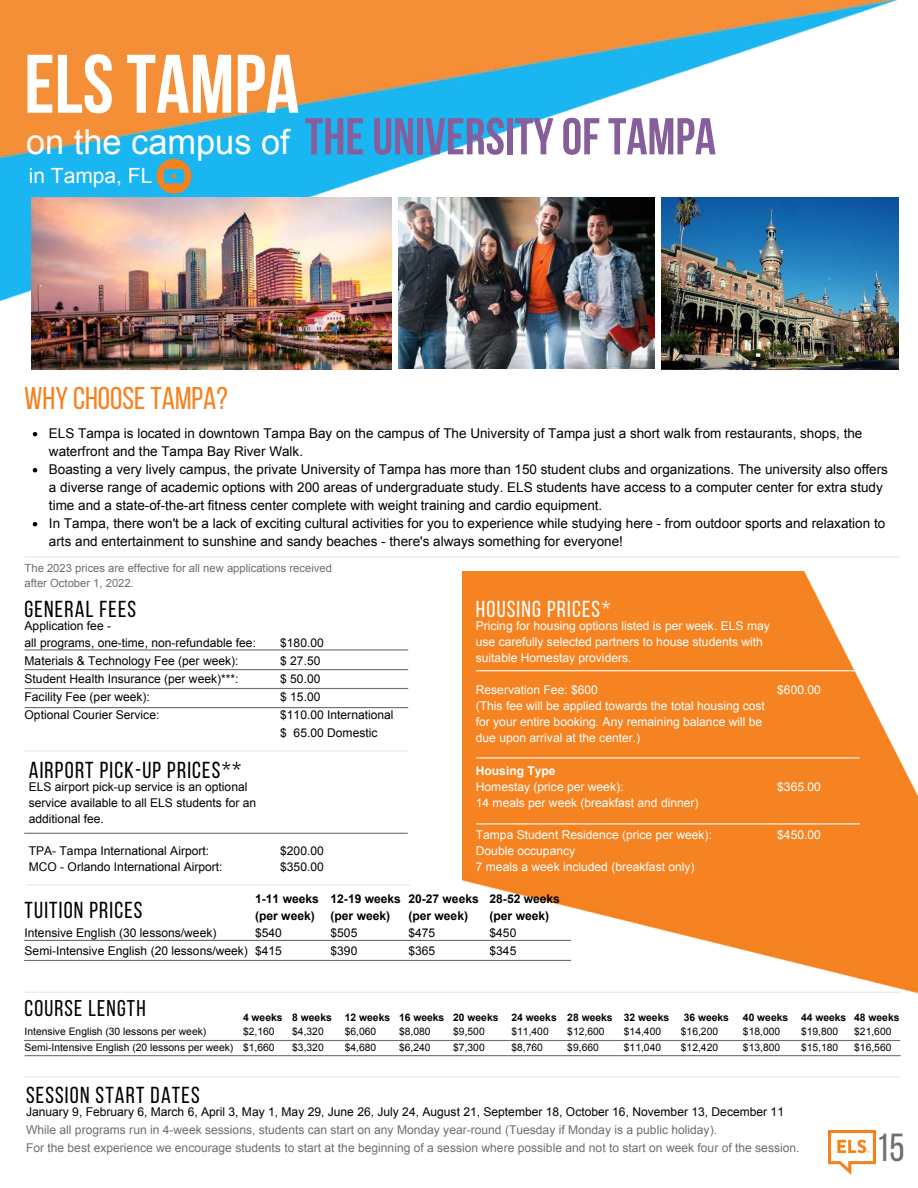
<style>
.page{position:relative;width:918px;height:1188px;background:#fff}
.page>*{position:absolute;margin:0;border:0;box-sizing:border-box;transform-origin:0 0}
.t1{font:700 82.8px "Bebas Neue";color:#fff}
.t2{font:700 51.75px "Bebas Neue";color:#865e9c}
.t3{font:39.15px "Bebas Neue";color:#6d6e71}
.t4{font:31.5px "Bebas Neue";color:#f58220}
.t5{font:23.1px "Bebas Neue";letter-spacing:.05em;color:#000}
.t6{font:23.1px "Bebas Neue";letter-spacing:.05em;color:#fff}
.t7{font:22.8px "Bebas Neue";letter-spacing:.05em;color:#000}
.t8{font:21px "Arial";color:#fff}
.t9{font:13.5px/18px "Arial";color:#000}
.t10{font:12.15px/18.1px "Arial";color:#000}
.t11{font:12.15px/16px "Arial";color:#fff}
.t12{font:12.15px/18.1px "Arial";color:#6d6e71}
.t13{font:700 12.15px/16px "Arial";color:#000}
.t14{font:700 12.15px "Arial";color:#fff}
.t15{font:11.25px/15px "Arial";color:#6d6e71}
.t16{font:10.35px/15.5px "Arial";color:#000}
.t17{font:700 10.35px "Arial";color:#000}
.s1{font-family:"Arial";font-weight:400;font-size:34.35px;color:#fff}
</style>
<div class="page">
<img style="left:0;top:0;width:899px;height:300px">
<img style="left:398px;top:198px;width:257px;height:171px">
<svg style="left:157px;top:159px;width:34px;height:35px"></svg>
<svg style="left:33px;top:432px;width:4px;height:4px"></svg>
<svg style="left:33px;top:468px;width:4px;height:4px"></svg>
<svg style="left:33px;top:522px;width:4px;height:4px"></svg>
<hr style="left:24px;top:557px;width:877px;height:1px;background:#e6e7e8">
<hr style="left:25px;top:649px;width:383px;height:2px;background:#6d6e71">
<hr style="left:25px;top:669px;width:383px;height:1px;background:#6d6e71">
<hr style="left:25px;top:688px;width:383px;height:1px;background:#6d6e71">
<hr style="left:25px;top:707px;width:383px;height:1px;background:#6d6e71">
<hr style="left:24px;top:833px;width:384px;height:1px;background:#6d6e71">
<img style="left:462px;top:572px;width:456px;height:422px">
<hr style="left:476px;top:757px;width:383px;height:2px;background:#fff">
<hr style="left:476px;top:670px;width:383px;height:1px;background:#fff">
<hr style="left:24px;top:940px;width:547px;height:1px;background:#6d6e71">
<hr style="left:24px;top:960px;width:547px;height:1px;background:#6d6e71">
<hr style="left:24px;top:1040px;width:876px;height:1px;background:#6d6e71">
<hr style="left:25px;top:1055px;width:876px;height:1px;background:#6d6e71">
<hr style="left:25px;top:750px;width:383px;height:1px;background:#e6e7e8">
<hr style="left:26px;top:884px;width:384px;height:2px;background:#e6e7e8">
<hr style="left:25px;top:992px;width:876px;height:1px;background:#e6e7e8">
<hr style="left:24px;top:1076px;width:877px;height:2px;background:#e6e7e8">
<img style="left:31px;top:198px;width:360px;height:172px">
<img style="left:661px;top:198px;width:238px;height:172px">
<hr style="left:476px;top:823px;width:384px;height:1px;background:#fff">
<img style="left:828px;top:1131px;width:47px;height:43px">
<h1 class="t1" style="left:24px;top:51px;width:277px">ELS TAMPA</h1>
<h2 class="t2" style="left:26px;top:116px;width:692px"><span class="s1">on the campus of</span> THE UNIVERSITY OF TAMPA</h2>
<h3 class="t8" style="left:29px;top:164px;width:125px">in Tampa, FL</h3>
<h3 class="t4" style="left:24px;top:386px;width:205px">WHY CHOOSE TAMPA?</h3>
<p class="t9" style="left:49px;top:424px;width:841px">ELS Tampa is located in downtown Tampa Bay on the campus of The University of Tampa just a short walk from restaurants, shops, the waterfront and the Tampa Bay River Walk.<br>Boasting a very lively campus, the private University of Tampa has more than 150 student clubs and organizations. The university also offers a diverse range of academic options with 200 areas of undergraduate study. ELS students have access to a computer center for extra study time and a state-of-the-art fitness center complete with weight training and cardio equipment.<br>In Tampa, there won't be a lack of exciting cultural activities for you to experience while studying here - from outdoor sports and relaxation to arts and entertainment to sunshine and sandy beaches - there's always something for everyone!</p>
<p class="t15" style="left:25px;top:561px;width:309px">The 2023 prices are effective for all new applications received after October 1, 2022.</p>
<h3 class="t5" style="left:25px;top:599px;width:113px">GENERAL FEES</h3>
<p class="t10" style="left:25px;top:617px;width:233px">Application fee -<br>all programs, one-time, non-refundable fee:<br>Materials &amp; Technology Fee (per week):<br>Student Health Insurance (per week)***:<br>Facility Fee (per week):<br>Optional Courier Service:</p>
<p class="t10" style="left:280px;top:634px;width:115px">$180.00<br>$ 27.50<br>$ 50.00<br>$ 15.00<br>$110.00 International $ 65.00 Domestic</p>
<h3 class="t5" style="left:29px;top:760px;width:214px">AIRPORT PICK-UP PRICES**</h3>
<p class="t10" style="left:29px;top:779px;width:229px;line-height:16px">ELS airport pick-up service is an optional service available to all ELS students for an additional fee.</p>
<p class="t10" style="left:29px;top:843px;width:195px;line-height:16px">TPA- Tampa International Airport:<br>MCO - Orlando International Airport:</p>
<p class="t10" style="left:280px;top:843px;width:45px;line-height:16px">$200.00 $350.00</p>
<h3 class="t6" style="left:476px;top:599px;width:136px">HOUSING PRICES*</h3>
<p class="t11" style="left:476px;top:617px;width:295px">Pricing for housing options listed is per week. ELS may use carefully selected partners to house students with suitable Homestay providers.</p>
<p class="t11" style="left:476px;top:682px;width:291px">Reservation Fee: $600<br>(This fee will be applied towards the total housing cost for your entire booking. Any remaining balance will be due upon arrival at the center.)</p>
<p class="t14" style="left:476px;top:764px;width:81px">Housing Type</p>
<p class="t11" style="left:476px;top:779px;width:224px">Homestay (price per week):<br>14 meals per week (breakfast and dinner)</p>
<p class="t11" style="left:476px;top:827px;width:238px">Tampa Student Residence (price per week):<br>Double occupancy<br>7 meals a week included (breakfast only)</p>
<p class="t11" style="left:777px;top:682px;width:45px">$600.00</p>
<p class="t11" style="left:777px;top:779px;width:45px">$365.00</p>
<p class="t11" style="left:777px;top:827px;width:45px">$450.00</p>
<h3 class="t5" style="left:25px;top:901px;width:119px">TUITION PRICES</h3>
<p class="t10" style="left:25px;top:923px;width:225px">Intensive English (30 lessons/week)<br>Semi-Intensive English (20 lessons/week)</p>
<p class="t13" style="left:255px;top:891px;width:65px">1-11 weeks (per week)</p>
<p class="t10" style="left:255px;top:923px;width:28px">$540 $415</p>
<p class="t13" style="left:331px;top:891px;width:72px">12-19 weeks (per week)</p>
<p class="t10" style="left:331px;top:923px;width:28px">$505 $390</p>
<p class="t13" style="left:408px;top:891px;width:72px">20-27 weeks (per week)</p>
<p class="t10" style="left:408px;top:923px;width:28px">$475 $365</p>
<p class="t13" style="left:490px;top:891px;width:72px">28-52 weeks (per week)</p>
<p class="t10" style="left:490px;top:923px;width:28px">$450 $345</p>
<h3 class="t7" style="left:25px;top:999px;width:123px">COURSE LENGTH</h3>
<p class="t16" style="left:25px;top:1024px;width:210px">Intensive English (30 lessons per week)<br>Semi-Intensive English (20 lessons per week)</p>
<p class="t17" style="left:243px;top:1011px;width:41px">4 weeks</p>
<p class="t16" style="left:243px;top:1024px;width:33px">$2,160 $1,660</p>
<p class="t17" style="left:292px;top:1011px;width:41px">8 weeks</p>
<p class="t16" style="left:292px;top:1024px;width:33px">$4,320 $3,320</p>
<p class="t17" style="left:345px;top:1011px;width:47px">12 weeks</p>
<p class="t16" style="left:345px;top:1024px;width:33px">$6,060 $4,680</p>
<p class="t17" style="left:399px;top:1011px;width:47px">16 weeks</p>
<p class="t16" style="left:399px;top:1024px;width:33px">$8,080 $6,240</p>
<p class="t17" style="left:453px;top:1011px;width:47px">20 weeks</p>
<p class="t16" style="left:453px;top:1024px;width:33px">$9,500 $7,300</p>
<p class="t17" style="left:511px;top:1011px;width:47px">24 weeks</p>
<p class="t16" style="left:511px;top:1024px;width:39px">$11,400 $8,760</p>
<p class="t17" style="left:567px;top:1011px;width:47px">28 weeks</p>
<p class="t16" style="left:567px;top:1024px;width:39px">$12,600 $9,660</p>
<p class="t17" style="left:624px;top:1011px;width:47px">32 weeks</p>
<p class="t16" style="left:624px;top:1024px;width:39px">$14,400 $11,040</p>
<p class="t17" style="left:684px;top:1011px;width:47px">36 weeks</p>
<p class="t16" style="left:681px;top:1024px;width:39px">$16,200 $12,420</p>
<p class="t17" style="left:743px;top:1011px;width:47px">40 weeks</p>
<p class="t16" style="left:743px;top:1024px;width:39px">$18,000 $13,800</p>
<p class="t17" style="left:801px;top:1011px;width:47px">44 weeks</p>
<p class="t16" style="left:801px;top:1024px;width:39px">$19,800 $15,180</p>
<p class="t17" style="left:854px;top:1011px;width:47px">48 weeks</p>
<p class="t16" style="left:854px;top:1024px;width:39px">$21,600 $16,560</p>
<h3 class="t5" style="left:26px;top:1086px;width:175px">SESSION START DATES</h3>
<p class="t10" style="left:26px;top:1103px;width:760px">January 9, February 6, March 6, April 3, May 1, May 29, June 26, July 24, August 21, September 18, October 16, November 13, December 11</p>
<p class="t12" style="left:26px;top:1121px;width:775px">While all programs run in 4-week sessions, students can start on any Monday year-round (Tuesday if Monday is a public holiday).<br>For the best experience we encourage students to start at the beginning of a session where possible and not to start on week four of the session.</p>
<h3 class="t3" style="left:876px;top:1131px;width:30px">15</h3>
</div>
